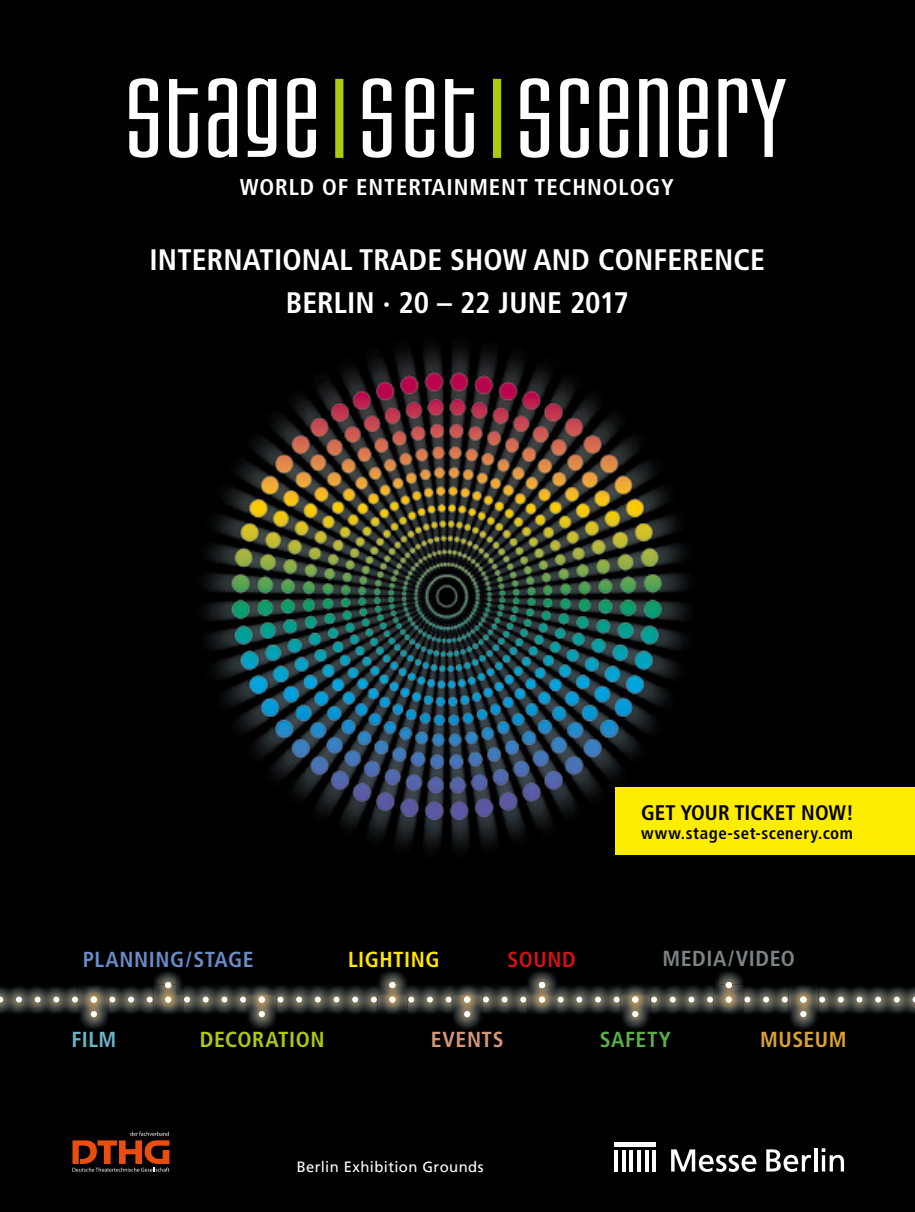
<style>
.page{position:relative;width:915px;height:1212px;background:#fff}
.page>*{position:absolute;margin:0;border:0;box-sizing:border-box;transform-origin:0 0}
.t1{font:700 condensed 29.7px/43.3px "Frutiger LT Pro";letter-spacing:.005em;color:#fff;text-align:center}
.t2{font:700 condensed 22.8px "Frutiger LT Pro";letter-spacing:.04em;color:#fff}
.t3{font:700 condensed 21.75px "Frutiger LT Pro";letter-spacing:.025em;color:#688cc8}
.t4{font:700 condensed 21.75px "Frutiger LT Pro";letter-spacing:.025em;color:#7b8486}
.t5{font:700 condensed 21.75px "Frutiger LT Pro";letter-spacing:.025em;color:#afca0b}
.t6{font:700 condensed 21.75px "Frutiger LT Pro";letter-spacing:.025em;color:#ffe600}
.t7{font:700 condensed 21.75px "Frutiger LT Pro";letter-spacing:.03em;color:#5ab146}
.t8{font:700 condensed 21.75px "Frutiger LT Pro";letter-spacing:.03em;color:#d69678}
.t9{font:700 condensed 21.75px "Frutiger LT Pro";letter-spacing:.02em;color:#dda133}
.t10{font:700 condensed 21.75px "Frutiger LT Pro";letter-spacing:.03em;color:#d31116}
.t11{font:700 condensed 21.75px "Frutiger LT Pro";color:#69b6c9}
.t12{font:700 condensed 21.15px "Frutiger LT Pro";letter-spacing:.005em;color:#000}
.t13{font:700 condensed 16.95px "Frutiger LT Pro";color:#000}
.t14{font:14.85px "Frutiger LT";letter-spacing:.025em;color:#fff}
</style>
<div class="page">
<div style="left:0;top:0;width:914px;height:1212px;background:#000"></div>
<img style="left:203px;top:346px;width:515px;height:509px">
<svg style="left:129px;top:78px;width:29px;height:80px"></svg>
<svg style="left:169px;top:79px;width:29px;height:79px"></svg>
<svg style="left:208px;top:78px;width:29px;height:80px"></svg>
<svg style="left:248px;top:78px;width:28px;height:79px"></svg>
<svg style="left:287px;top:78px;width:29px;height:80px"></svg>
<svg style="left:362px;top:78px;width:29px;height:80px"></svg>
<svg style="left:405px;top:78px;width:29px;height:80px"></svg>
<svg style="left:445px;top:79px;width:28px;height:79px"></svg>
<svg style="left:520px;top:78px;width:29px;height:80px"></svg>
<svg style="left:560px;top:78px;width:28px;height:80px"></svg>
<svg style="left:599px;top:78px;width:29px;height:80px"></svg>
<svg style="left:639px;top:78px;width:28px;height:79px"></svg>
<svg style="left:678px;top:78px;width:29px;height:80px"></svg>
<svg style="left:718px;top:78px;width:67px;height:79px"></svg>
<div style="left:335px;top:79px;width:8px;height:79px;background:#afca0b"></div>
<div style="left:493px;top:79px;width:8px;height:79px;background:#afca0b"></div>
<svg style="left:72px;top:1131px;width:97px;height:41px"></svg>
<hr style="left:813px;top:1148px;width:3px;height:23px;background:#fff">
<svg style="left:821px;top:1148px;width:22px;height:23px"></svg>
<svg style="left:766px;top:1149px;width:44px;height:23px"></svg>
<svg style="left:671px;top:1149px;width:85px;height:23px"></svg>
<hr style="left:614px;top:1142px;width:41px;height:4px;background:#fff">
<hr style="left:614px;top:1150px;width:4px;height:21px;background:#fff">
<svg style="left:622px;top:1150px;width:3px;height:21px"></svg>
<hr style="left:629px;top:1150px;width:4px;height:21px;background:#fff">
<hr style="left:637px;top:1150px;width:3px;height:21px;background:#fff">
<svg style="left:645px;top:1150px;width:3px;height:21px"></svg>
<hr style="left:652px;top:1150px;width:3px;height:21px;background:#fff">
<img style="left:154px;top:971px;width:23px;height:11px">
<img style="left:177px;top:975px;width:5px;height:7px">
<img style="left:379px;top:970px;width:28px;height:12px">
<img style="left:528px;top:971px;width:29px;height:11px">
<img style="left:718px;top:971px;width:25px;height:11px">
<img style="left:790px;top:1017px;width:27px;height:12px">
<img style="left:622px;top:1017px;width:27px;height:12px">
<img style="left:248px;top:1017px;width:28px;height:12px">
<img style="left:453px;top:1017px;width:28px;height:12px">
<img style="left:80px;top:1017px;width:28px;height:12px">
<svg style="left:0;top:982px;width:914px;height:35px"></svg>
<div style="left:615px;top:787px;width:299px;height:67px;background:#ffed00"></div>
<p class="t2" style="left:240px;top:173px;width:435px">WORLD OF ENTERTAINMENT TECHNOLOGY</p>
<p class="t1" style="left:149px;top:238px;width:616px">INTERNATIONAL TRADE SHOW AND CONFERENCE<br>BERLIN · 20 – 22 JUNE 2017</p>
<p class="t3" style="left:83px;top:947px;width:172px">PLANNING/STAGE</p>
<p class="t6" style="left:348px;top:947px;width:93px">LIGHTING</p>
<p class="t10" style="left:507px;top:947px;width:70px">SOUND</p>
<p class="t12" style="left:641px;top:799px;width:214px">GET YOUR TICKET NOW!</p>
<p class="t13" style="left:641px;top:823px;width:213px">www.stage-set-scenery.com</p>
<p class="t4" style="left:662px;top:946px;width:134px">MEDIA/VIDEO</p>
<p class="t11" style="left:71px;top:1026px;width:46px">FILM</p>
<p class="t5" style="left:200px;top:1026px;width:126px">DECORATION</p>
<p class="t8" style="left:430px;top:1026px;width:74px">EVENTS</p>
<p class="t9" style="left:760px;top:1026px;width:88px">MUSEUM</p>
<p class="t7" style="left:599px;top:1026px;width:72px">SAFETY</p>
<p class="t14" style="left:296px;top:1158px;width:188px">Berlin Exhibition Grounds</p>
</div>
